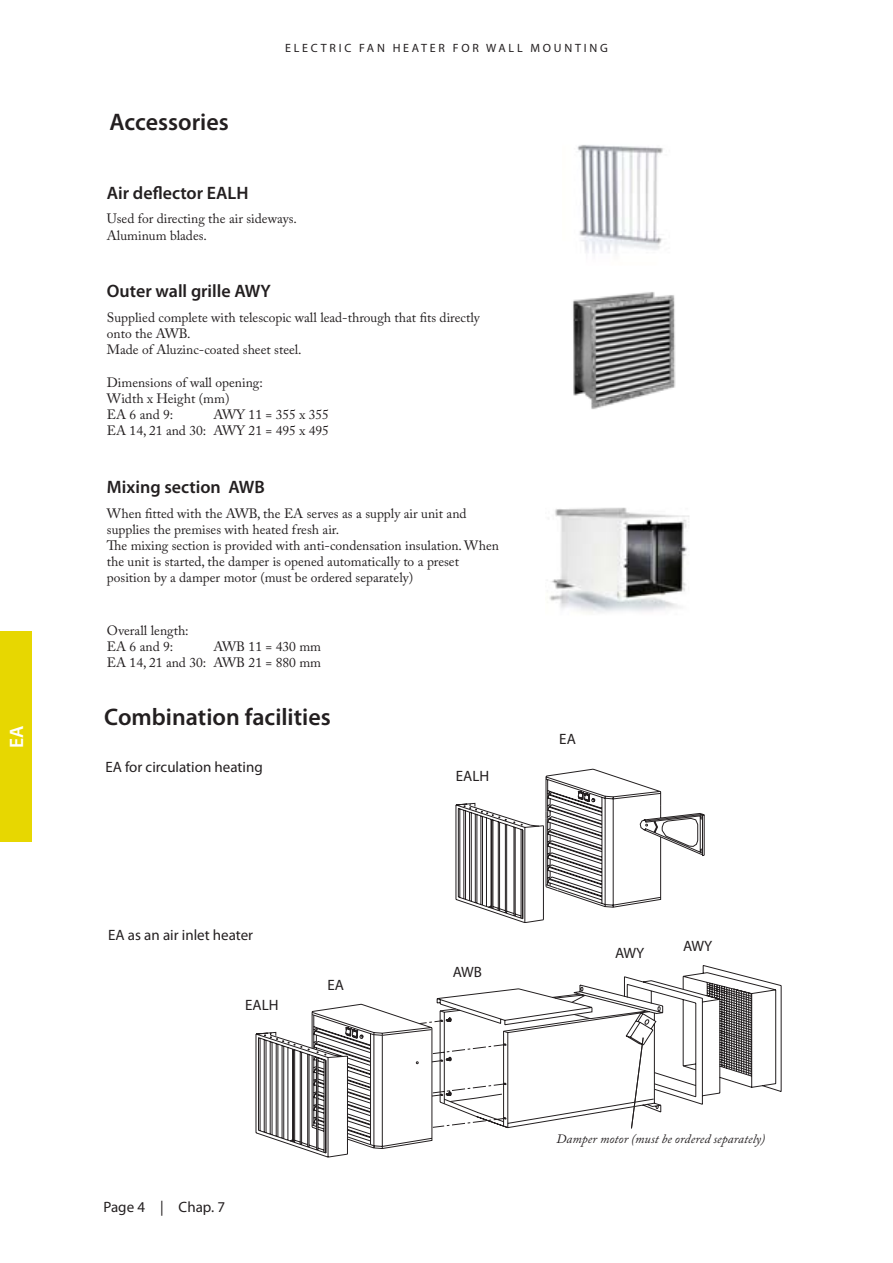
<style>
.page{position:relative;width:893px;height:1263px;background:#fff}
.page>*{position:absolute;margin:0;border:0;box-sizing:border-box;transform-origin:0 0}
.t1{font:600 24px "Myriad Pro";color:#231f20}
.t2{font:600 19.5px "Myriad Pro";color:#fff}
.t3{font:600 18px "Myriad Pro";color:#231f20}
.t4{font:15px "Myriad Pro";color:#231f20}
.t5{font:13.5px/16.2px "Adobe Caslon Pro";color:#231f20}
.t6{font:italic 12.75px "Adobe Caslon Pro";letter-spacing:.01em;color:#231f20}
.t7{font:12px "Myriad Pro";letter-spacing:.23em;color:#231f20}
</style>
<div class="page">
<div style="left:0;top:631px;width:32px;height:211px;background:#e7d701"></div>
<svg style="left:456px;top:769px;width:248px;height:154px"></svg>
<svg style="left:683px;top:965px;width:98px;height:127px"></svg>
<svg style="left:256px;top:976px;width:495px;height:181px"></svg>
<img style="left:573px;top:292px;width:103px;height:117px">
<img style="left:577px;top:145px;width:86px;height:109px">
<img style="left:549px;top:507px;width:140px;height:107px">
<svg style="left:631px;top:1037px;width:13px;height:92px"></svg>
<h2 class="t2" style="left:4px;top:748px;width:24px;rotate:-90deg">EA</h2>
<h1 class="t1" style="left:110px;top:107px;width:121px">Accessories</h1>
<p class="t7" style="left:285px;top:40px;width:324px">Elec tric fan he ate r for wall mounting</p>
<h3 class="t3" style="left:107px;top:181px;width:143px">Air deflector EALH</h3>
<p class="t5" style="left:107px;top:211px;width:192px">Used for directing the air sideways.<br>Aluminum blades.</p>
<h3 class="t3" style="left:107px;top:280px;width:166px">Outer wall grille AWY</h3>
<p class="t5" style="left:107px;top:309px;width:374px">Supplied complete with telescopic wall lead-through that fits directly onto the AWB.<br>Made of Aluzinc-coated sheet steel.</p>
<p class="t5" style="left:107px;top:374px;width:158px">Dimensions of wall opening:<br>Width x Height (mm)<br>EA 6 and 9:</p>
<p class="t5" style="left:107px;top:406px;width:224px;text-align:right">AWY 11 = 355 x 355<br>EA 14, 21 and 30: AWY 21 = 495 x 495</p>
<h3 class="t3" style="left:107px;top:475px;width:159px">Mixing section AWB</h3>
<p class="t5" style="left:107px;top:505px;width:394px">When fitted with the AWB, the EA serves as a supply air unit and supplies the premises with heated fresh air.<br>The mixing section is provided with anti-condensation insulation. When the unit is started, the damper is opened automatically to a preset position by a damper motor (must be ordered separately)</p>
<p class="t5" style="left:107px;top:622px;width:83px">Overall length:<br>EA 6 and 9:</p>
<p class="t5" style="left:107px;top:638px;width:216px;text-align:right">AWB 11 = 430 mm<br>EA 14, 21 and 30: AWB 21 = 880 mm</p>
<h1 class="t1" style="left:104px;top:702px;width:228px">Combination facilities</h1>
<p class="t4" style="left:105px;top:758px;width:159px">EA for circulation heating</p>
<p class="t4" style="left:456px;top:767px;width:17px">EALH</p>
<p class="t4" style="left:559px;top:729px;width:17px">EA</p>
<p class="t4" style="left:108px;top:926px;width:146px">EA as an air inlet heater</p>
<p class="t4" style="left:245px;top:995px;width:17px">EALH</p>
<p class="t4" style="left:327px;top:976px;width:17px">EA</p>
<p class="t4" style="left:103px;top:1198px;width:32px">Page</p>
<p class="t4" style="left:160px;top:1198px;width:66px">| Chap. 7</p>
<p class="t4" style="left:453px;top:962px;width:31px">AW B</p>
<p class="t4" style="left:615px;top:943px;width:31px">AWY</p>
<p class="t4" style="left:683px;top:937px;width:31px">AWY</p>
<p class="t6" style="left:556px;top:1131px;width:210px">Damper motor (must be ordered separately)</p>
</div>
